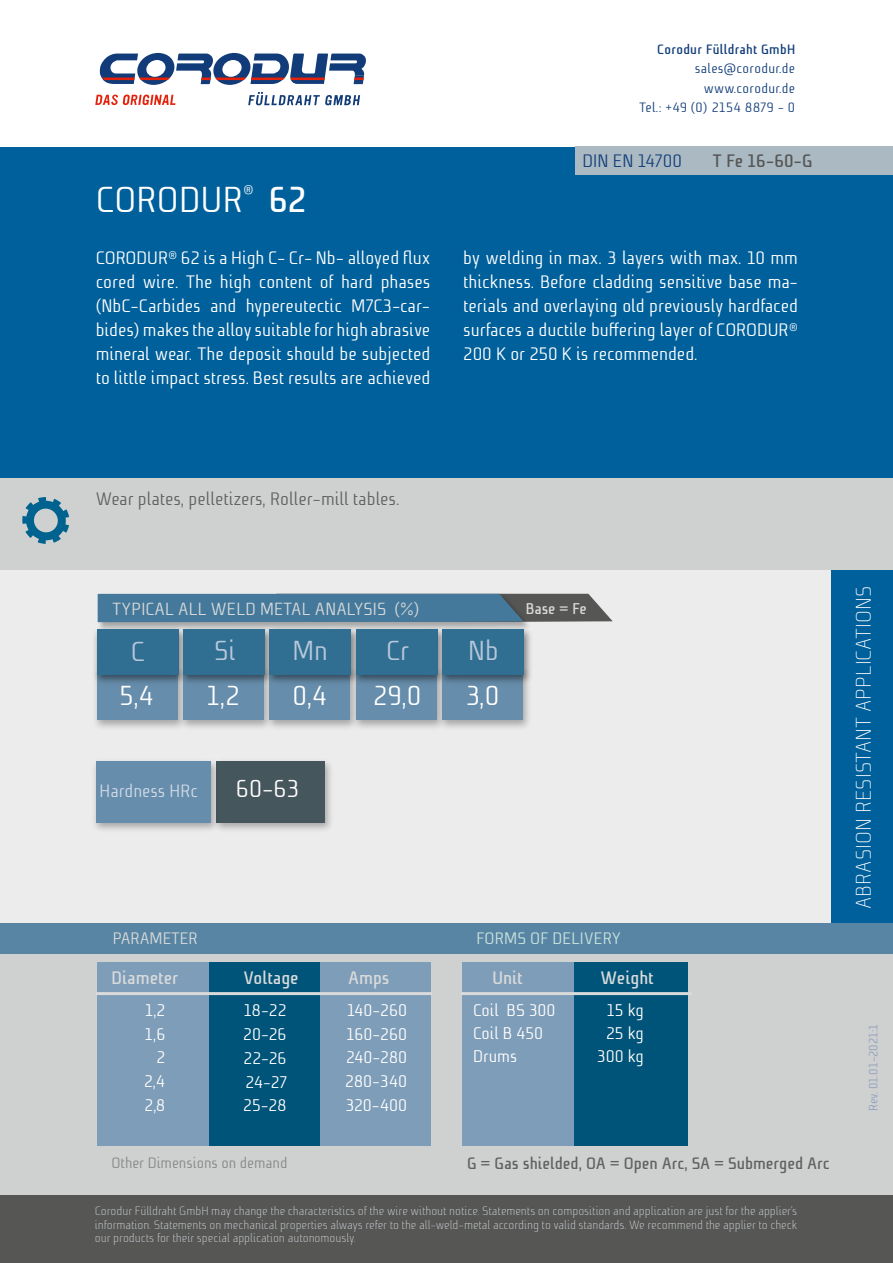
<style>
.page{position:relative;width:893px;height:1263px;background:#fff}
.page>*{position:absolute;margin:0;border:0;box-sizing:border-box;transform-origin:0 0}
.t1{font:36px "Niks";letter-spacing:.01em;color:#fff}
.t2{font:27.45px "Niks";color:#fff}
.t3{font:27.45px "Niks";color:#b8c8db}
.t4{font:24.45px "Niks";color:#fff}
.t5{font:300 21.15px "Niks";letter-spacing:.01em;color:#fff}
.t6{font:18px/24px "Niks";color:#fff;text-align:justify}
.t7{font:18px "Niks";color:#626262}
.t8{font:700 18px "Niks";color:#d9dada}
.t9{font:18px "Niks";letter-spacing:-.005em;color:#16417c}
.t10{font:700 18px "Niks";color:#565655}
.t11{font:17.85px "Niks";color:#d0dae7}
.t12{font:17.55px "Niks";letter-spacing:.01em;color:#d9dada}
.t13{font:16.8px/23.7px "Niks";letter-spacing:-.005em;color:#fff;text-align:justify}
.t14{font:700 16.5px "Niks";color:#626262}
.t15{font:16.5px "Niks";letter-spacing:.01em;color:#cce4df}
.t16{font:16.5px "Niks";color:#d9dada}
.t17{font:700 15.6px "Niks";color:#d9dada}
.t18{font:15px "Niks";color:#868786}
.t19{font:13.5px/19.5px "Niks";letter-spacing:.025em;color:#103d79;text-align:right}
.t20{font:700 13.5px "Niks";letter-spacing:.025em;color:#103d79}
.t21{font:300 12px/13.5px "Niks";color:#d8dee2;text-align:justify}
.t22{font:12px "Niks";letter-spacing:-.005em;color:#8fa0bd}
.s1{font-weight:700}
</style>
<div class="page">
<div style="left:0;top:512px;width:893px;height:469px;background:#ececec"></div>
<svg style="left:99px;top:53px;width:267px;height:32px"></svg>
<svg style="left:95px;top:95px;width:81px;height:10px"></svg>
<svg style="left:248px;top:92px;width:113px;height:13px"></svg>
<div style="left:831px;top:570px;width:62px;height:353px;background:#00609b"></div>
<div style="left:0;top:940px;width:893px;height:277px;background:#cfd0d0"></div>
<div style="left:320px;top:962px;width:111px;height:183px;background:#7e9db8"></div>
<div style="left:102px;top:962px;width:218px;height:183px;background:#005479"></div>
<div style="left:98px;top:962px;width:111px;height:183px;background:#7e9db8"></div>
<div style="left:0;top:147px;width:893px;height:333px;background:#00609b"></div>
<div style="left:575px;top:146px;width:318px;height:29px;background:#aab9c2"></div>
<div style="left:0;top:478px;width:893px;height:91px;background:#cfd0d0"></div>
<div style="left:0;top:1195px;width:893px;height:68px;background:#565655"></div>
<div style="left:97px;top:593px;width:435px;height:39px;background:#000;opacity:.3"></div>
<svg style="left:98px;top:594px;width:515px;height:28px;background:#4b7590"></svg>
<div style="left:90px;top:664px;width:98px;height:68px;background:#000;opacity:.3"></div>
<div style="left:97px;top:669px;width:81px;height:50px;background:#668dab"></div>
<div style="left:90px;top:625px;width:99px;height:62px;background:#000;opacity:.5"></div>
<div style="left:97px;top:629px;width:81px;height:45px;background:#306f92"></div>
<div style="left:177px;top:664px;width:98px;height:68px;background:#000;opacity:.3"></div>
<div style="left:183px;top:669px;width:81px;height:50px;background:#668dab"></div>
<div style="left:177px;top:625px;width:98px;height:62px;background:#000;opacity:.5"></div>
<div style="left:183px;top:629px;width:81px;height:45px;background:#306f92"></div>
<div style="left:263px;top:664px;width:98px;height:68px;background:#000;opacity:.3"></div>
<div style="left:270px;top:669px;width:80px;height:50px;background:#668dab"></div>
<div style="left:263px;top:625px;width:98px;height:62px;background:#000;opacity:.5"></div>
<div style="left:270px;top:629px;width:81px;height:45px;background:#306f92"></div>
<div style="left:349px;top:664px;width:98px;height:68px;background:#000;opacity:.3"></div>
<div style="left:356px;top:669px;width:81px;height:50px;background:#668dab"></div>
<div style="left:349px;top:625px;width:99px;height:62px;background:#000;opacity:.5"></div>
<div style="left:356px;top:629px;width:81px;height:45px;background:#306f92"></div>
<div style="left:436px;top:664px;width:98px;height:68px;background:#000;opacity:.3"></div>
<div style="left:442px;top:669px;width:81px;height:50px;background:#668dab"></div>
<div style="left:436px;top:625px;width:98px;height:62px;background:#000;opacity:.5"></div>
<div style="left:442px;top:629px;width:81px;height:45px;background:#306f92"></div>
<div style="left:210px;top:756px;width:126px;height:79px;background:#000;opacity:.3"></div>
<div style="left:217px;top:761px;width:108px;height:61px;background:#46565d"></div>
<div style="left:89px;top:756px;width:132px;height:79px;background:#000;opacity:.3"></div>
<div style="left:96px;top:761px;width:114px;height:61px;background:#668dab"></div>
<div style="left:0;top:923px;width:893px;height:31px;background:#5885a4"></div>
<hr style="left:96px;top:992px;width:336px;height:3px;background:#d9dada">
<div style="left:467px;top:962px;width:221px;height:183px;background:#005479"></div>
<div style="left:462px;top:962px;width:112px;height:183px;background:#7e9db8"></div>
<hr style="left:461px;top:992px;width:231px;height:3px;background:#d9dada">
<svg style="left:22px;top:497px;width:47px;height:47px"></svg>
<p class="t20" style="left:657px;top:40px;width:139px">Corodur Fülldraht GmbH</p>
<p class="t19" style="left:639px;top:58px;width:157px">sales@corodur.de www.corodur.de<br>Tel.: +49 (0) 2154 8879 - 0</p>
<h1 class="t1" style="left:96px;top:176px;width:212px">CORODUR<sup>®</sup> <span class="s1">62</span></h1>
<p class="t9" style="left:583px;top:149px;width:101px">DIN EN 14700</p>
<p class="t10" style="left:713px;top:149px;width:101px">T Fe 16-60-G</p>
<p class="t6" style="left:96px;top:245px;width:336px">CORODUR® 62 is a High C- Cr- Nb- alloyed flux cored wire. The high content of hard phases (NbC-Carbides and hypereutectic M7C3-car&shy;bides) makes the alloy suitable for high abrasive mineral wear. The deposit should be subjected to little impact stress. Best results are achieved</p>
<p class="t6" style="left:463px;top:245px;width:336px">by welding in max. 3 layers with max. 10 mm thickness. Before cladding sensitive base ma&shy;terials and overlaying old previously hardfaced surfaces a ductile buffering layer of CORODUR® 200 K or 250 K is recommended.</p>
<p class="t7" style="left:96px;top:486px;width:305px">Wear plates, pelletizers, Roller-mill tables.</p>
<p class="t12" style="left:112px;top:597px;width:309px">TYPICAL ALL WELD METAL ANALYSIS (%)</p>
<h2 class="t3" style="left:131px;top:633px;width:15px">C</h2>
<h2 class="t3" style="left:214px;top:632px;width:23px">Si</h2>
<h2 class="t3" style="left:293px;top:632px;width:37px">Mn</h2>
<h2 class="t3" style="left:386px;top:632px;width:24px">Cr</h2>
<h2 class="t3" style="left:468px;top:632px;width:32px">Nb</h2>
<h2 class="t2" style="left:120px;top:677px;width:36px">5,4</h2>
<h2 class="t2" style="left:207px;top:677px;width:35px">1,2</h2>
<h2 class="t2" style="left:292px;top:677px;width:37px">0,4</h2>
<h2 class="t2" style="left:373px;top:677px;width:50px">29,0</h2>
<h2 class="t2" style="left:466px;top:677px;width:35px">3,0</h2>
<p class="t11" style="left:100px;top:779px;width:100px">Hardness HRc</p>
<h3 class="t4" style="left:236px;top:772px;width:65px">60-63</h3>
<p class="t17" style="left:526px;top:597px;width:63px">Base = Fe</p>
<p class="t16" style="left:113px;top:928px;width:87px">PARAMETER</p>
<p class="t15" style="left:476px;top:928px;width:146px">FORMS OF DELIVERY</p>
<p class="t8" style="left:492px;top:966px;width:32px">Unit</p>
<p class="t8" style="left:601px;top:966px;width:55px">Weight</p>
<p class="t13" style="left:473px;top:998px;width:84px">Coil BS 300</p>
<p class="t13" style="left:607px;top:998px;width:39px">15 kg</p>
<p class="t13" style="left:473px;top:1021px;width:72px">Coil B 450</p>
<p class="t13" style="left:606px;top:1021px;width:39px">25 kg</p>
<p class="t13" style="left:473px;top:1044px;width:46px">Drums</p>
<p class="t13" style="left:597px;top:1044px;width:48px">300 kg</p>
<p class="t8" style="left:112px;top:966px;width:68px">Diameter</p>
<p class="t8" style="left:244px;top:966px;width:57px">Voltage</p>
<p class="t8" style="left:348px;top:966px;width:43px">Amps</p>
<p class="t13" style="left:144px;top:998px;width:23px;text-align:right">1,2<br>1,6<br>2<br>2,4<br>2,8</p>
<p class="t13" style="left:243px;top:998px;width:46px">18-22<br>20-26<br>22-26<br>24-27<br>25-28</p>
<p class="t13" style="left:345px;top:998px;width:63px">140-260<br>160-260<br>240-280<br>280-340<br>320-400</p>
<p class="t14" style="left:467px;top:1152px;width:364px">G = Gas shielded, OA = Open Arc, SA = Submerged Arc</p>
<p class="t21" style="left:95px;top:1204px;width:704px">Corodur Fülldraht GmbH may change the characteristics of the wire without notice. Statements on composition and application are just for the applier’s information. Statements on mechanical properties always refer to the all-weld-metal according to valid standards. We recommend the applier to check our products for their special application autonomously.</p>
<p class="t18" style="left:112px;top:1153px;width:177px">Other Dimensions on demand</p>
<p class="t5" style="left:850px;top:909px;width:325px;rotate:-90deg">Abrasion resistant applications</p>
<p class="t22" style="left:865px;top:1111px;width:89px;rotate:-90deg">Rev. 01.01-2021:1</p>
</div>
